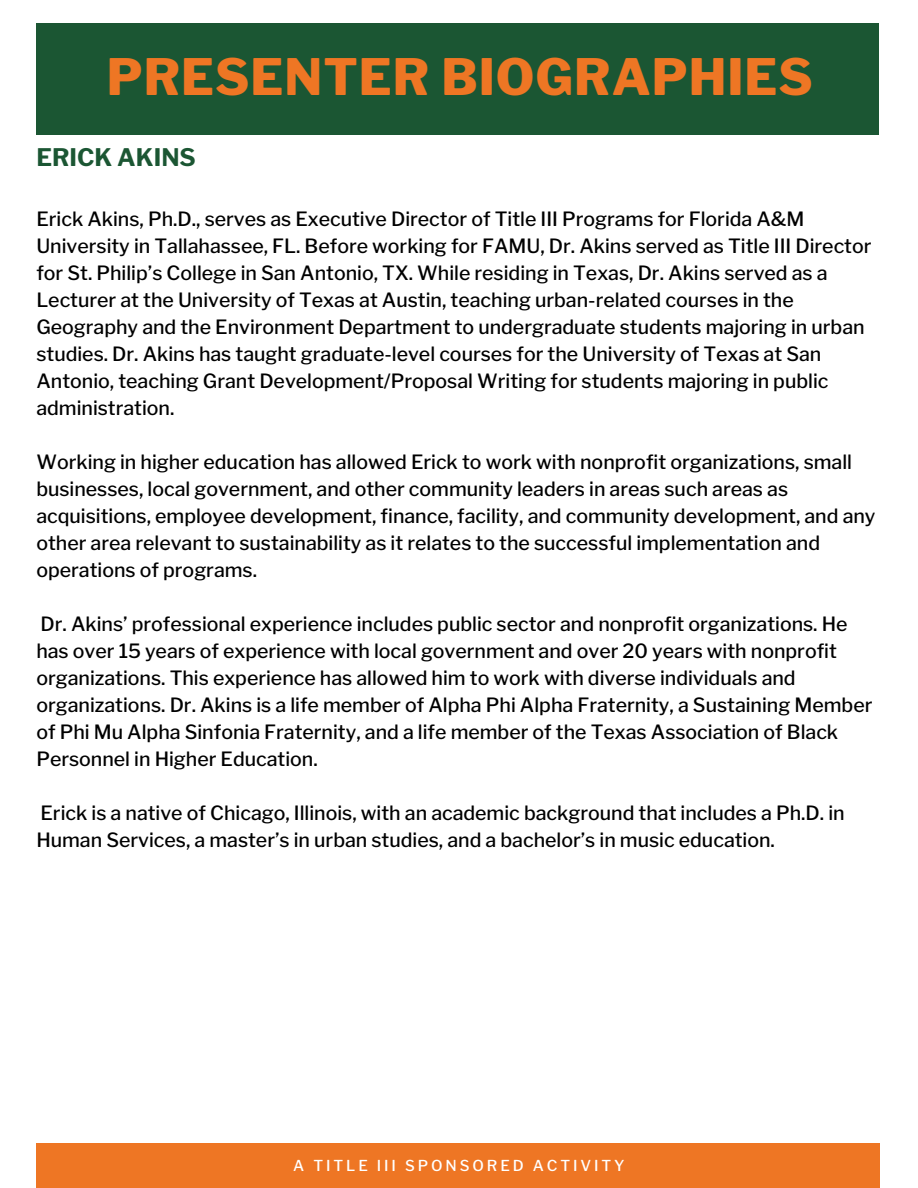
<style>
.page{position:relative;width:918px;height:1188px;background:#fff}
.page>*{position:absolute;margin:0;border:0;box-sizing:border-box;transform-origin:0 0}
.t1{font:800 49.8px "Libre Franklin";letter-spacing:.02em;color:#ee7624}
.t2{font:700 24px "Libre Franklin";color:#1b5633}
.t3{font:500 19.5px/27px "Libre Franklin";color:#000}
.t4{font:500 15px "Libre Franklin";letter-spacing:.195em;color:#fff}
</style>
<div class="page">
<div style="left:36px;top:1143px;width:843px;height:45px;background:#ee7624"></div>
<div style="left:36px;top:23px;width:843px;height:111px;background:#1b5633"></div>
<h1 class="t1" style="left:107px;top:47px;width:708px">PRESENTER BIOGRAPHIES</h1>
<p class="t2" style="left:36px;top:143px;width:161px">ERICK AKINS</p>
<p class="t3" style="left:36px;top:205px;width:837px">Erick Akins, Ph.D., serves as Executive Director of Title III Programs for Florida A&amp;M University in Tallahassee, FL. Before working for FAMU, Dr. Akins served as Title III Director for St. Philip’s College in San Antonio, TX. While residing in Texas, Dr. Akins served as a Lecturer at the University of Texas at Austin, teaching urban-related courses in the Geography and the Environment Department to undergraduate students majoring in urban studies. Dr. Akins has taught graduate-level courses for the University of Texas at San Antonio, teaching Grant Development/Proposal Writing for students majoring in public administration.</p>
<p class="t3" style="left:36px;top:448px;width:841px">Working in higher education has allowed Erick to work with nonprofit organizations, small businesses, local government, and other community leaders in areas such areas as acquisitions, employee development, finance, facility, and community development, and any other area relevant to sustainability as it relates to the successful implementation and operations of programs.</p>
<p class="t3" style="left:36px;top:610px;width:838px">Dr. Akins’ professional experience includes public sector and nonprofit organizations. He has over 15 years of experience with local government and over 20 years with nonprofit organizations. This experience has allowed him to work with diverse individuals and organizations. Dr. Akins is a life member of Alpha Phi Alpha Fraternity, a Sustaining Member of Phi Mu Alpha Sinfonia Fraternity, and a life member of the Texas Association of Black Personnel in Higher Education.</p>
<p class="t3" style="left:36px;top:799px;width:810px">Erick is a native of Chicago, Illinois, with an academic background that includes a Ph.D. in<br>Human Services, a master’s in urban studies, and a bachelor’s in music education.</p>
<p class="t4" style="left:293px;top:1157px;width:333px">A TITLE III SPONSORED ACTIVITY</p>
</div>
